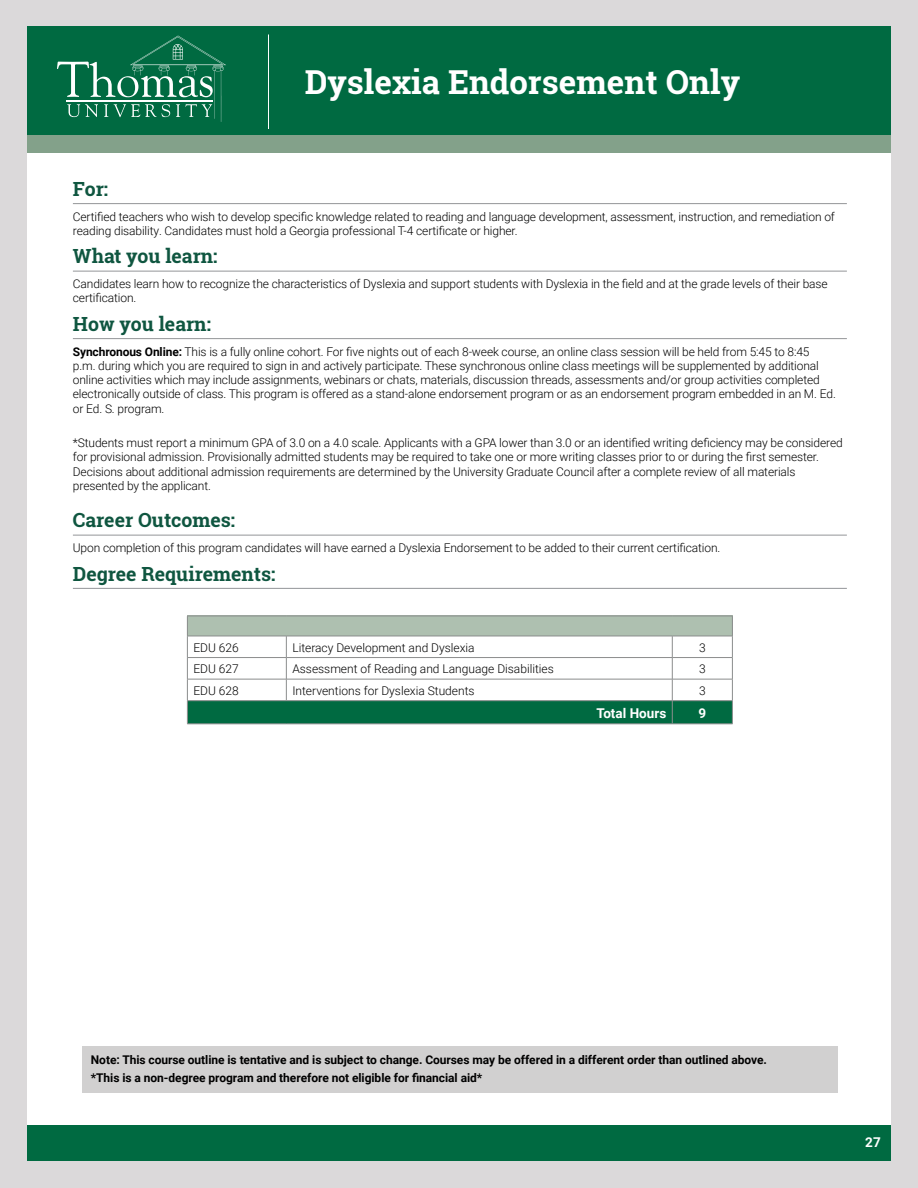
<style>
.page{position:relative;width:918px;height:1188px;background:#fff}
.page>*{position:absolute;margin:0;border:0;box-sizing:border-box;transform-origin:0 0}
.t1{font:700 33px "Roboto Slab";color:#fff}
.t2{font:700 19.5px "Roboto Slab";color:#0f5640}
.t3{font:700 13.5px "Roboto";color:#fff}
.t4{font:300 12px/14.2px "Roboto";letter-spacing:-.01em;color:#000}
.t5{font:700 12px/18px "Roboto";letter-spacing:-.005em;color:#000}
.s1{font-weight:700}
</style>
<div class="page">
<div style="left:27px;top:1125px;width:864px;height:36px;background:#006a41"></div>
<div style="left:0;top:0;width:918px;height:1188px;border:27px solid #dbd9da"></div>
<div style="left:27px;top:26px;width:864px;height:118px;background:#006a41"></div>
<div style="left:27px;top:135px;width:864px;height:18px;background:#83a18a"></div>
<hr style="left:268px;top:34px;width:1px;height:95px;background:#fff">
<svg style="left:57px;top:36px;width:169px;height:86px"></svg>
<hr style="left:73px;top:203px;width:774px;height:1px;background:#939598">
<hr style="left:73px;top:271px;width:774px;height:1px;background:#939598">
<hr style="left:73px;top:338px;width:774px;height:1px;background:#939598">
<hr style="left:73px;top:535px;width:774px;height:1px;background:#939598">
<hr style="left:73px;top:588px;width:774px;height:1px;background:#939598">
<svg style="left:187px;top:616px;width:546px;height:108px"></svg>
<hr style="left:187px;top:724px;width:99px;height:1px;background:#8b8d8d">
<hr style="left:286px;top:724px;width:386px;height:1px;background:#8b8d8d">
<hr style="left:672px;top:724px;width:61px;height:1px;background:#8b8d8d">
<div style="left:82px;top:1046px;width:756px;height:47px;background:#d1d0d0"></div>
<h1 class="t1" style="left:305px;top:59px;width:437px">Dyslexia Endorsement Only</h1>
<h2 class="t2" style="left:73px;top:175px;width:37px">For:</h2>
<p class="t4" style="left:73px;top:209px;width:764px">Certified teachers who wish to develop specific knowledge related to reading and language development, assessment, instruction, and remediation of reading disability. Candidates must hold a Georgia professional T-4 certificate or higher.</p>
<h2 class="t2" style="left:73px;top:243px;width:146px">What you learn:</h2>
<p class="t4" style="left:73px;top:276px;width:756px">Candidates learn how to recognize the characteristics of Dyslexia and support students with Dyslexia in the field and at the grade levels of their base certification.</p>
<h2 class="t2" style="left:73px;top:310px;width:140px">How you learn:</h2>
<p class="t4" style="left:73px;top:344px;width:765px"><span class="s1">Synchronous Online:</span> This is a fully online cohort. For five nights out of each 8-week course, an online class session will be held from 5:45 to 8:45<br>p.m. during which you are required to sign in and actively participate. These synchronous online class meetings will be supplemented by additional online activities which may include assignments, webinars or chats, materials, discussion threads, assessments and/or group activities completed electronically outside of class. This program is offered as a stand-alone endorsement program or as an endorsement program embedded in an M. Ed. or Ed. S. program.</p>
<p class="t4" style="left:73px;top:435px;width:771px">*Students must report a minimum GPA of 3.0 on a 4.0 scale. Applicants with a GPA lower than 3.0 or an identified writing deficiency may be considered for provisional admission. Provisionally admitted students may be required to take one or more writing classes prior to or during the first semester.<br>Decisions about additional admission requirements are determined by the University Graduate Council after a complete review of all materials presented by the applicant.</p>
<h2 class="t2" style="left:73px;top:507px;width:164px">Career Outcomes:</h2>
<p class="t4" style="left:73px;top:540px;width:649px">Upon completion of this program candidates will have earned a Dyslexia Endorsement to be added to their current certification.</p>
<h2 class="t2" style="left:73px;top:560px;width:204px">Degree Requirements:</h2>
<p class="t4" style="left:193px;top:640px;width:47px">EDU 626</p>
<p class="t4" style="left:292px;top:640px;width:184px">Literacy Development and Dyslexia</p>
<p class="t4" style="left:699px;top:640px;width:8px">3</p>
<p class="t4" style="left:193px;top:661px;width:47px">EDU 627</p>
<p class="t4" style="left:292px;top:661px;width:263px">Assessment of Reading and Language Disabilities</p>
<p class="t4" style="left:699px;top:661px;width:8px">3</p>
<p class="t4" style="left:193px;top:683px;width:47px">EDU 628</p>
<p class="t4" style="left:292px;top:683px;width:184px">Interventions for Dyslexia Students</p>
<p class="t4" style="left:699px;top:683px;width:8px">3</p>
<p class="t3" style="left:596px;top:704px;width:71px">Total Hours</p>
<p class="t3" style="left:698px;top:704px;width:9px">9</p>
<p class="t5" style="left:91px;top:1051px;width:678px">Note: This course outline is tentative and is subject to change. Courses may be offered in a different order than outlined above. *This is a non-degree program and therefore not eligible for financial aid*</p>
<p class="t3" style="left:865px;top:1132px;width:17px">27</p>
</div>
